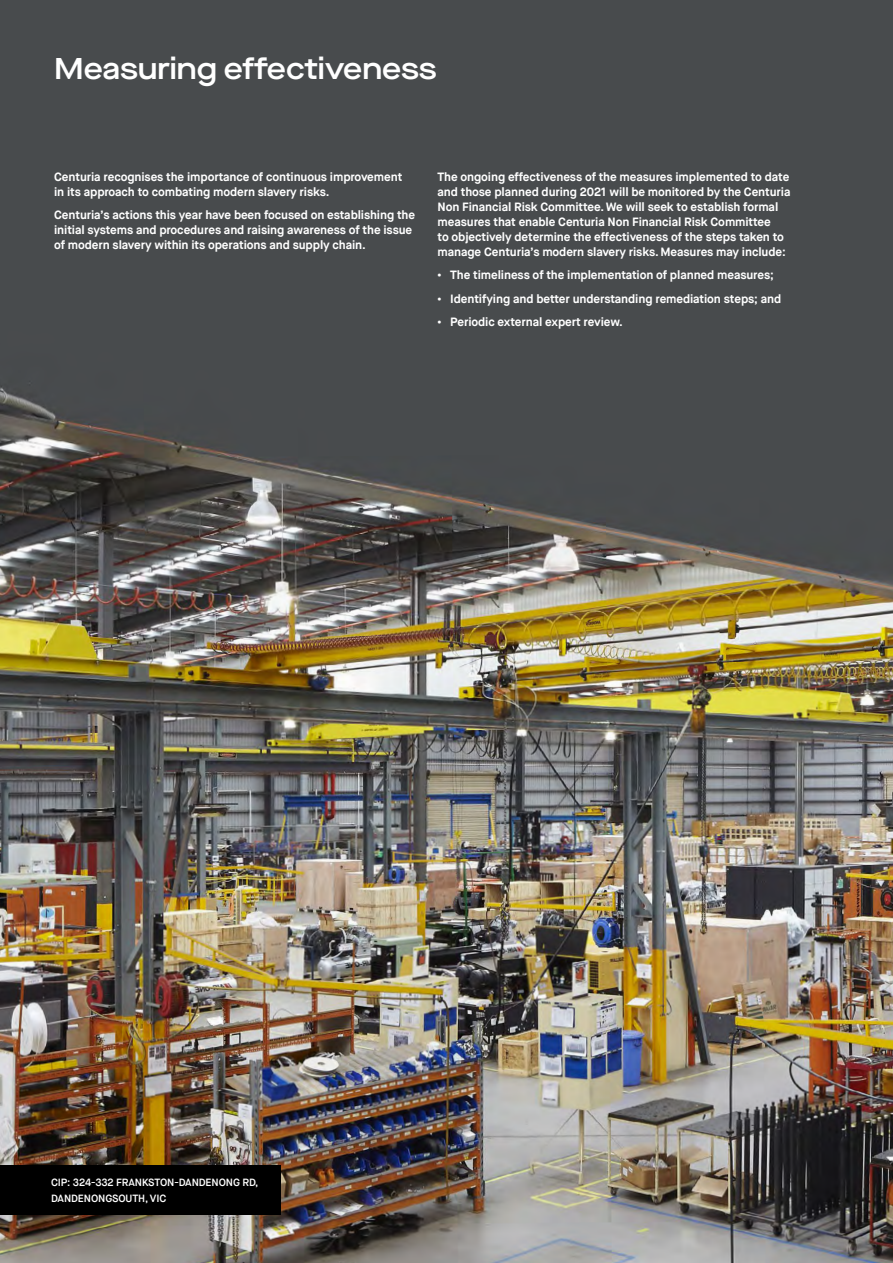
<style>
.page{position:relative;width:893px;height:1263px;background:#fff}
.page>*{position:absolute;margin:0;border:0;box-sizing:border-box;transform-origin:0 0}
.t1{font:600 30px "Maison Neue Extended";color:#fff}
.t2{font:700 12px/15px "Maison Neue";letter-spacing:-.01em;color:#fff}
.t3{font:600 10.5px/15.8px "Maison Neue";letter-spacing:-.01em;color:#fff}
</style>
<div class="page">
<img style="left:0;top:0;width:893px;height:1263px">
<div style="left:0;top:1165px;width:281px;height:50px;background:#000"></div>
<h1 class="t1" style="left:54px;top:48px;width:384px">Measuring effectiveness</h1>
<p class="t2" style="left:54px;top:169px;width:350px">Centuria recognises the importance of continuous improvement in its approach to combating modern slavery risks.</p>
<p class="t2" style="left:54px;top:207px;width:362px">Centuria’s actions this year have been focused on establishing the initial systems and procedures and raising awareness of the issue of modern slavery within its operations and supply chain.</p>
<p class="t2" style="left:438px;top:169px;width:354px">The ongoing effectiveness of the measures implemented to date and those planned during 2021 will be monitored by the Centuria Non Financial Risk Committee. We will seek to establish formal measures that enable Centuria Non Financial Risk Committee<br>to objectively determine the effectiveness of the steps taken to manage Centuria’s modern slavery risks. Measures may include:</p>
<p class="t2" style="left:438px;top:267px;width:338px">• The timeliness of the implementation of planned measures;</p>
<p class="t2" style="left:438px;top:291px;width:345px">• Identifying and better understanding remediation steps; and</p>
<p class="t2" style="left:438px;top:314px;width:187px">• Periodic external expert review.</p>
<p class="t3" style="left:51px;top:1175px;width:209px">CIP: 324-332 FRANKSTON-DANDENONG RD,<br>DANDENONGSOUTH, VIC</p>
</div>
